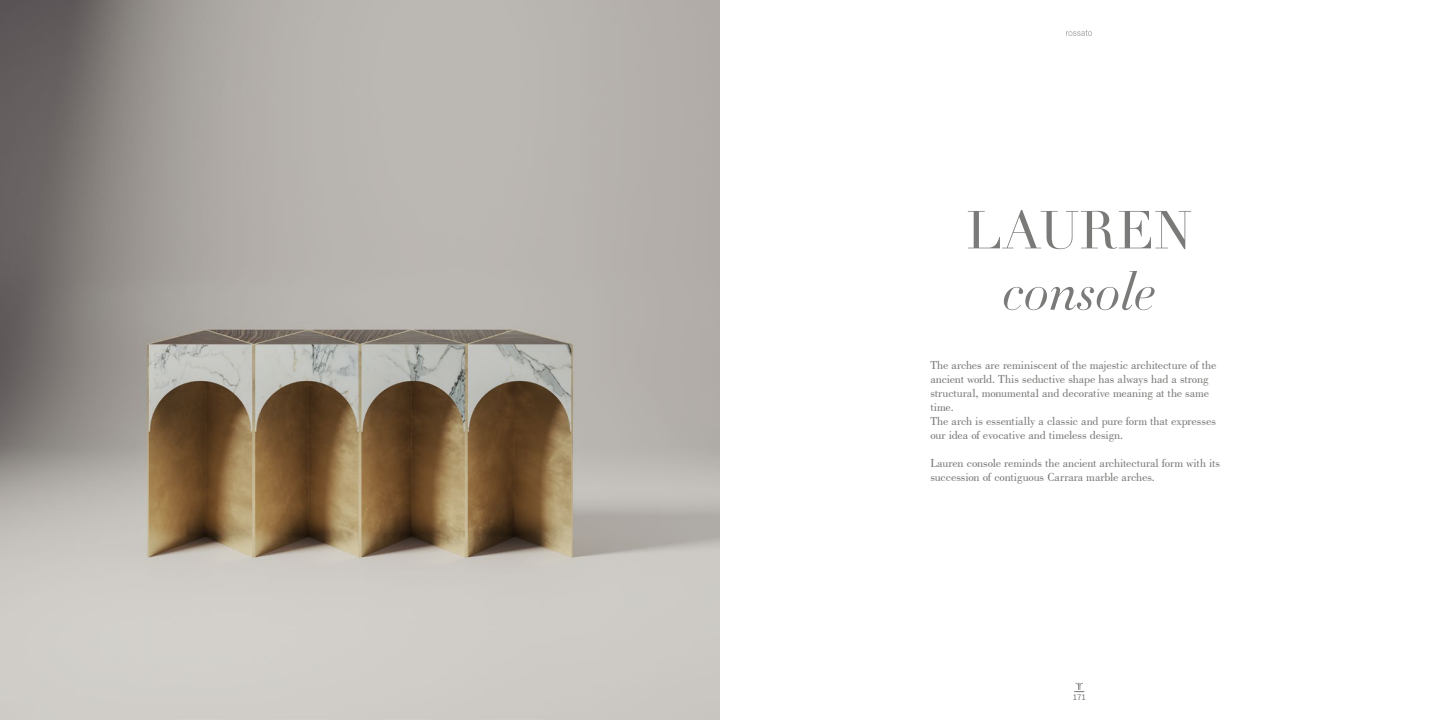
<style>
.page{position:relative;width:1439px;height:720px;background:#fff}
.page>*{position:absolute;margin:0;border:0;box-sizing:border-box;transform-origin:0 0}
.t1{font:52.5px "Didot HTF L24 Light Ital";color:#7a7a79}
.t2{font:52.5px "Didot";color:#7a7a79}
.t3{font:12.25px/14px "Bodoni BT";letter-spacing:-.01em;color:#7a7a78}
.t4{font:8.75px "Source Sans Pro";color:#737473}
</style>
<div class="page">
<img style="left:0;top:0;width:719px;height:719px">
<img style="left:1067px;top:30px;width:24px;height:6px">
<svg style="left:1074px;top:682px;width:10px;height:10px"></svg>
<h1 class="t2" style="left:966px;top:198px;width:227px">LAUREN</h1>
<h1 class="t1" style="left:1002px;top:258px;width:155px">console</h1>
<p class="t3" style="left:930px;top:358px;width:287px">The arches are reminiscent of the majestic architecture of the ancient world. This seductive shape has always had a strong structural, monumental and decorative meaning at the same time.<br>The arch is essentially a classic and pure form that expresses our idea of evocative and timeless design.</p>
<p class="t3" style="left:930px;top:456px;width:291px">Lauren console reminds the ancient architectural form with its succession of contiguous Carrara marble arches.</p>
<p class="t4" style="left:1072px;top:691px;width:15px">171</p>
</div>
